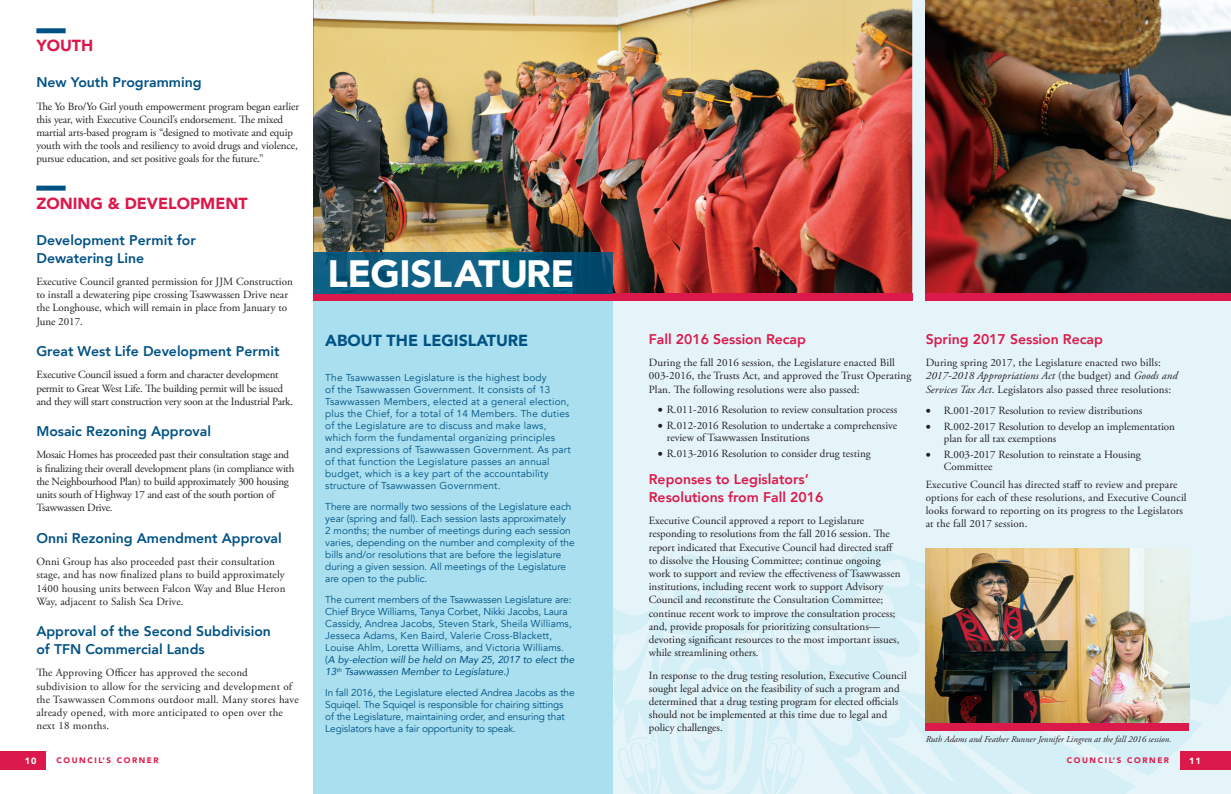
<style>
.page{position:relative;width:1231px;height:794px;background:#fff}
.page>*{position:absolute;margin:0;border:0;box-sizing:border-box;transform-origin:0 0}
.t1{font:900 38px "Avenir";letter-spacing:-.01em;color:#fff}
.t2{font:900 16px "Avenir";color:#db1a4b}
.t3{font:900 16px "Avenir";color:#005285}
.t4{font:800 14px/18px "Avenir";color:#005285}
.t5{font:800 14px/18px "Avenir";color:#db1a4b}
.t6{font:11px/13.2px "Adobe Garamond Pro";color:#231f20}
.t7{font:11px/13.2px "Adobe Garamond Pro";letter-spacing:-.02em;color:#231f20}
.t8{font:11px/13.2px "Adobe Garamond Pro";letter-spacing:.02em;color:#231f20}
.t9{font:10px/12px "Avenir";color:#005285}
.t10{font:10px/12px "Avenir";letter-spacing:.02em;color:#005285}
.t11{font:italic 9px "Adobe Garamond Pro";color:#231f20}
.t12{font:900 9px "Avenir";color:#fff}
.t13{font:900 8px "Avenir";letter-spacing:.2em;color:#db1a4b}
.s1{font-style:italic}
</style>
<div class="page">
<div style="left:612px;top:0;width:618px;height:793px;background:#e4f4f9"></div>
<div style="left:313px;top:0;width:299px;height:793px;background:#a9dfee"></div>
<svg style="left:612px;top:532px;width:618px;height:261px"></svg>
<svg style="left:848px;top:651px;width:287px;height:142px;fill:#d5eff7"></svg>
<svg style="left:917px;top:617px;width:284px;height:158px;fill:#d5eff7"></svg>
<svg style="left:676px;top:654px;width:69px;height:135px"></svg>
<div style="left:1179px;top:751px;width:51px;height:18px;background:#db1a4b"></div>
<div style="left:0;top:751px;width:45px;height:18px;background:#db1a4b"></div>
<img style="left:925px;top:0;width:305px;height:293px">
<div style="left:925px;top:293px;width:305px;height:7px;background:#db1a4b"></div>
<div style="left:36px;top:28px;width:30px;height:5px;background:#005285"></div>
<div style="left:36px;top:185px;width:30px;height:5px;background:#005285"></div>
<img style="left:313px;top:0;width:599px;height:293px">
<div style="left:612px;top:293px;width:300px;height:7px;background:#db1a4b"></div>
<div style="left:313px;top:293px;width:299px;height:7px;background:#db1a4b"></div>
<img style="left:925px;top:548px;width:263px;height:175px">
<div style="left:925px;top:723px;width:263px;height:7px;background:#db1a4b"></div>
<img style="left:313px;top:253px;width:299px;height:40px">
<svg style="left:1224px;top:791px;width:7px;height:3px"></svg>
<svg style="left:612px;top:699px;width:46px;height:95px"></svg>
<h2 class="t2" style="left:36px;top:32px;width:58px">YOUTH</h2>
<p class="t4" style="left:36px;top:73px;width:167px">New Youth Programming</p>
<p class="t6" style="left:36px;top:100px;width:264px">The Yo Bro/Yo Girl youth empowerment program began earlier this year, with Executive Council’s endorsement. The mixed martial arts-based program is “designed to motivate and equip youth with the tools and resiliency to avoid drugs and violence, pursue education, and set positive goals for the future.”</p>
<h2 class="t2" style="left:36px;top:189px;width:213px">ZONING &amp; DEVELOPMENT</h2>
<p class="t4" style="left:36px;top:231px;width:161px">Development Permit for<br>Dewatering Line</p>
<p class="t6" style="left:36px;top:275px;width:258px">Executive Council granted permission for JJM Construction to install a dewatering pipe crossing Tsawwassen Drive near the Longhouse, which will remain in place from January to June 2017.</p>
<p class="t4" style="left:36px;top:342px;width:244px">Great West Life Development Permit</p>
<p class="t7" style="left:36px;top:368px;width:258px">Executive Council issued a form and character development permit to Great West Life. The building permit will be issued and they will start construction very soon at the Industrial Park.</p>
<p class="t4" style="left:36px;top:422px;width:176px">Mosaic Rezoning Approval</p>
<p class="t7" style="left:36px;top:448px;width:259px">Mosaic Homes has proceeded past their consultation stage and is finalizing their overall development plans (in compliance with the Neighbourhood Plan) to build approximately 300 housing units south of Highway 17 and east of the south portion of Tsawwassen Drive.</p>
<p class="t4" style="left:36px;top:529px;width:247px">Onni Rezoning Amendment Approval</p>
<p class="t6" style="left:36px;top:555px;width:250px">Onni Group has also proceeded past their consultation stage, and has now finalized plans to build approximately 1400 housing units between Falcon Way and Blue Heron Way, adjacent to Salish Sea Drive.</p>
<p class="t4" style="left:36px;top:622px;width:236px">Approval of the Second Subdivision of TFN Commercial Lands</p>
<p class="t8" style="left:36px;top:666px;width:264px">The Approving Officer has approved the second subdivision to allow for the servicing and development of the Tsawwassen Commons outdoor mall. Many stores have already opened, with more anticipated to open over the next 18 months.</p>
<h1 class="t1" style="left:327px;top:240px;width:248px">LEGISLATURE</h1>
<h2 class="t3" style="left:325px;top:326px;width:204px">ABOUT THE LEGISLATURE</h2>
<p class="t10" style="left:325px;top:371px;width:247px">The Tsawwassen Legislature is the highest body<br>of the Tsawwassen Government. It consists of 13<br>Tsawwassen Members, elected at a general election, plus the Chief, for a total of 14 Members. The duties of the Legislature are to discuss and make laws, which form the fundamental organizing principles and expressions of Tsawwassen Government. As part of that function the Legislature passes an annual budget, which is a key part of the accountability structure of Tsawwassen Government.</p>
<p class="t9" style="left:325px;top:500px;width:251px">There are normally two sessions of the Legislature each year (spring and fall). Each session lasts approximately<br>2 months; the number of meetings during each session varies, depending on the number and complexity of the bills and/or resolutions that are before the legislature during a given session. All meetings of the Legislature are open to the public.</p>
<p class="t9" style="left:325px;top:593px;width:250px">The current members of the Tsawwassen Legislature are:<br>Chief Bryce Williams, Tanya Corbet, Nikki Jacobs, Laura Cassidy, Andrea Jacobs, Steven Stark, Sheila Williams, Jesseca Adams, Ken Baird, Valerie Cross-Blackett, Louise Ahlm, Loretta Williams, and Victoria Williams. (<span class="s1">A by-election will be held on May 25, 2017 to elect the 13</span><sup>th</sup> <span class="s1">Tsawwassen Member to Legislature.)</span></p>
<p class="t9" style="left:325px;top:686px;width:251px">In fall 2016, the Legislature elected Andrea Jacobs as the Squiqel. The Squiqel is responsible for chairing sittings of the Legislature, maintaining order, and ensuring that Legislators have a fair opportunity to speak.</p>
<p class="t5" style="left:648px;top:330px;width:159px">Fall 2016 Session Recap</p>
<p class="t6" style="left:648px;top:356px;width:264px">During the fall 2016 session, the Legislature enacted Bill<br>003-2016, the Trusts Act, and approved the Trust Operating<br>Plan. The following resolutions were also passed:</p>
<p class="t6" style="left:657px;top:403px;width:241px">• R.011-2016 Resolution to review consultation process</p>
<p class="t6" style="left:666px;top:420px;width:232px;line-height:11.5px;text-indent:-9px">• R.012-2016 Resolution to undertake a comprehensive review of Tsawwassen Institutions</p>
<p class="t6" style="left:657px;top:447px;width:214px">• R.013-2016 Resolution to consider drug testing</p>
<p class="t5" style="left:648px;top:470px;width:176px">Reponses to Legislators’<br>Resolutions from Fall 2016</p>
<p class="t6" style="left:648px;top:514px;width:253px">Executive Council approved a report to Legislature responding to resolutions from the fall 2016 session. The report indicated that Executive Council had directed staff to dissolve the Housing Committee; continue ongoing work to support and review the effectiveness of Tsawwassen institutions, including recent work to support Advisory Council and reconstitute the Consultation Committee; continue recent work to improve the consultation process; and, provide proposals for prioritizing consultations— devoting significant resources to the most important issues, while streamlining others.</p>
<p class="t6" style="left:648px;top:668px;width:259px">In response to the drug testing resolution, Executive Council sought legal advice on the feasibility of such a program and determined that a drug testing program for elected officials should not be implemented at this time due to legal and policy challenges.</p>
<p class="t5" style="left:925px;top:330px;width:179px">Spring 2017 Session Recap</p>
<p class="t6" style="left:925px;top:356px;width:253px">During spring 2017, the Legislature enacted two bills:<br><span class="s1">2017-2018 Appropriations Act</span> (the budget) and <span class="s1">Goods and<br>Services Tax Act</span>. Legislators also passed three resolutions:</p>
<p class="t6" style="left:925px;top:404px;width:218px">• R.001-2017 Resolution to review distributions</p>
<p class="t6" style="left:943px;top:421px;width:233px;line-height:11.9px;text-indent:-18px">• R.002-2017 Resolution to develop an implementation plan for all tax exemptions</p>
<p class="t6" style="left:943px;top:449px;width:198px;line-height:11.9px;text-indent:-18px">• R.003-2017 Resolution to reinstate a Housing<br>Committee</p>
<p class="t6" style="left:925px;top:478px;width:262px">Executive Council has directed staff to review and prepare options for each of these resolutions, and Executive Council looks forward to reporting on its progress to the Legislators at the fall 2017 session.</p>
<p class="t11" style="left:925px;top:733px;width:247px">Ruth Adams and Feather Runner Jennifer Lingren at the fall 2016 session.</p>
<p class="t12" style="left:25px;top:752px;width:13px">10</p>
<p class="t13" style="left:56px;top:753px;width:104px">COUNCIL’S CORNER</p>
<p class="t13" style="left:1066px;top:753px;width:104px">COUNCIL’S CORNER</p>
<p class="t12" style="left:1188px;top:752px;width:13px">11</p>
</div>
